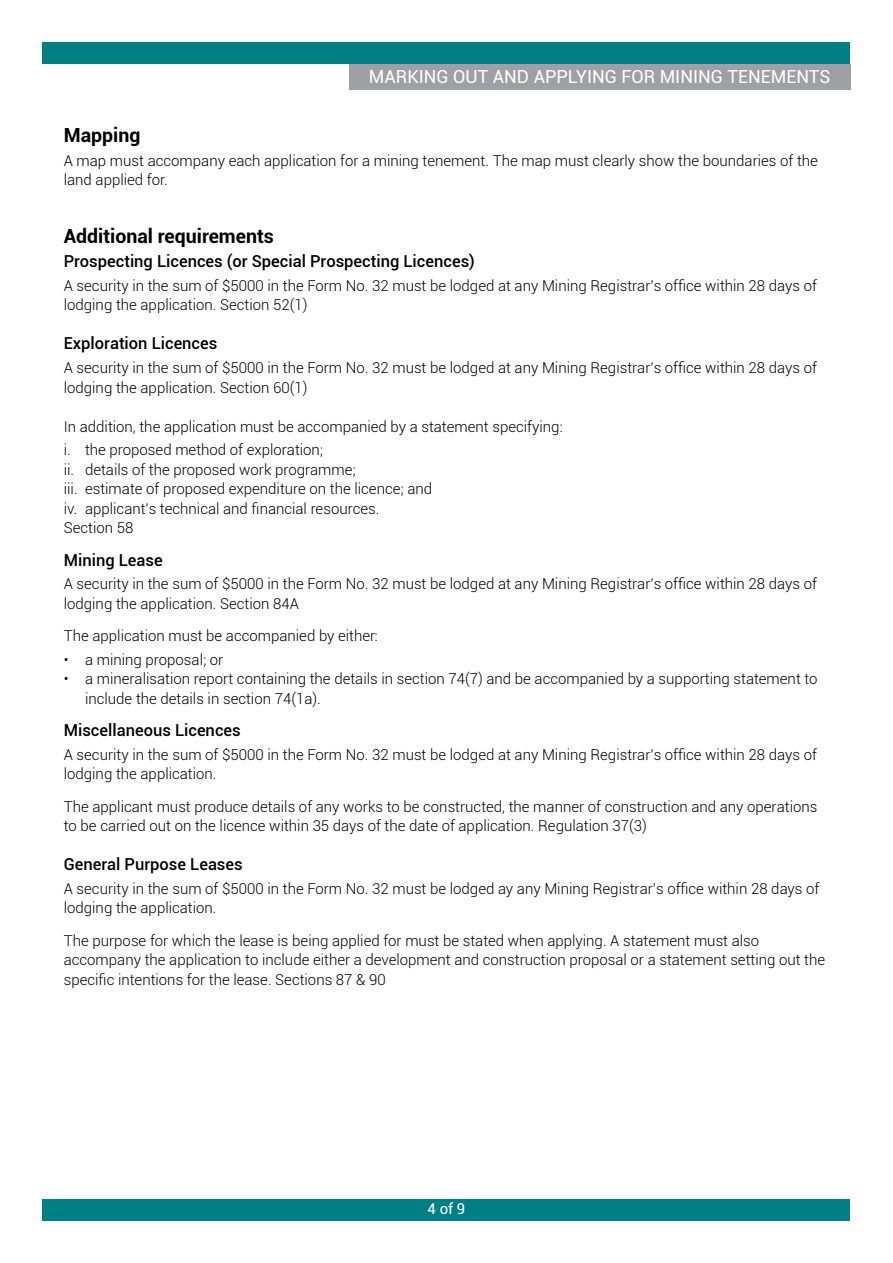
<style>
.page{position:relative;width:893px;height:1263px;background:#fff}
.page>*{position:absolute;margin:0;border:0;box-sizing:border-box;transform-origin:0 0}
._1__Heading{font:700 19.5px "Roboto";color:#000}
.t1{font:18px "Roboto";color:#fff}
._2__Sub_Heading{font:500 16.5px "Roboto";color:#000}
._4__Thin_Italic{font:300 15px/19.5px "Roboto";color:#000}
.t2{font:15px "Roboto";color:#fff}
</style>
<div class="page">
<div style="left:43px;top:43px;width:807px;height:21px;background:#008084"></div>
<div style="left:349px;top:64px;width:501px;height:25px;background:#9d9fa2"></div>
<div style="left:43px;top:1199px;width:807px;height:21px;background:#008084"></div>
<p class="t1" style="left:369px;top:64px;width:463px">MARKING OUT AND APPLYING FOR MINING TENEMENTS</p>
<h1 class="_1__Heading" style="left:64px;top:121px;width:78px">Mapping</h1>
<p class="_4__Thin_Italic" style="left:64px;top:150px;width:756px">A map must accompany each application for a mining tenement. The map must clearly show the boundaries of the land applied for.</p>
<h1 class="_1__Heading" style="left:64px;top:223px;width:212px">Additional requirements</h1>
<h2 class="_2__Sub_Heading" style="left:64px;top:249px;width:413px">Prospecting Licences (or Special Prospecting Licences)</h2>
<p class="_4__Thin_Italic" style="left:64px;top:275px;width:755px">A security in the sum of $5000 in the Form No. 32 must be lodged at any Mining Registrar’s office within 28 days of lodging the application. Section 52(1)</p>
<h2 class="_2__Sub_Heading" style="left:64px;top:332px;width:155px">Exploration Licences</h2>
<p class="_4__Thin_Italic" style="left:64px;top:357px;width:755px">A security in the sum of $5000 in the Form No. 32 must be lodged at any Mining Registrar’s office within 28 days of lodging the application. Section 60(1)</p>
<p class="_4__Thin_Italic" style="left:64px;top:416px;width:500px">In addition, the application must be accompanied by a statement specifying:</p>
<p class="_4__Thin_Italic" style="left:64px;top:440px;width:261px">i. the proposed method of exploration;</p>
<p class="_4__Thin_Italic" style="left:64px;top:459px;width:293px">ii. details of the proposed work programme;</p>
<p class="_4__Thin_Italic" style="left:64px;top:479px;width:370px">iii. estimate of proposed expenditure on the licence; and</p>
<p class="_4__Thin_Italic" style="left:64px;top:498px;width:317px">iv. applicant’s technical and financial resources.</p>
<p class="_4__Thin_Italic" style="left:64px;top:518px;width:71px">Section 58</p>
<h2 class="_2__Sub_Heading" style="left:64px;top:548px;width:100px">Mining Lease</h2>
<p class="_4__Thin_Italic" style="left:64px;top:574px;width:755px">A security in the sum of $5000 in the Form No. 32 must be lodged at any Mining Registrar’s office within 28 days of lodging the application. Section 84A</p>
<p class="_4__Thin_Italic" style="left:64px;top:625px;width:315px">The application must be accompanied by either:</p>
<p class="_4__Thin_Italic" style="left:64px;top:649px;width:161px">• a mining proposal; or</p>
<p class="_4__Thin_Italic" style="left:85px;top:669px;width:734px;text-indent:-21px">• a mineralisation report containing the details in section 74(7) and be accompanied by a supporting statement to include the details in section 74(1a).</p>
<h2 class="_2__Sub_Heading" style="left:64px;top:719px;width:178px">Miscellaneous Licences</h2>
<p class="_4__Thin_Italic" style="left:64px;top:744px;width:755px">A security in the sum of $5000 in the Form No. 32 must be lodged at any Mining Registrar’s office within 28 days of lodging the application.</p>
<p class="_4__Thin_Italic" style="left:64px;top:796px;width:755px">The applicant must produce details of any works to be constructed, the manner of construction and any operations to be carried out on the licence within 35 days of the date of application. Regulation 37(3)</p>
<h2 class="_2__Sub_Heading" style="left:64px;top:853px;width:180px">General Purpose Leases</h2>
<p class="_4__Thin_Italic" style="left:64px;top:878px;width:757px">A security in the sum of $5000 in the Form No. 32 must be lodged ay any Mining Registrar’s office within 28 days of lodging the application.</p>
<p class="_4__Thin_Italic" style="left:64px;top:930px;width:763px">The purpose for which the lease is being applied for must be stated when applying. A statement must also accompany the application to include either a development and construction proposal or a statement setting out the specific intentions for the lease. Sections 87 &amp; 90</p>
<p class="t2" style="left:428px;top:1198px;width:39px">4 of 9</p>
</div>
